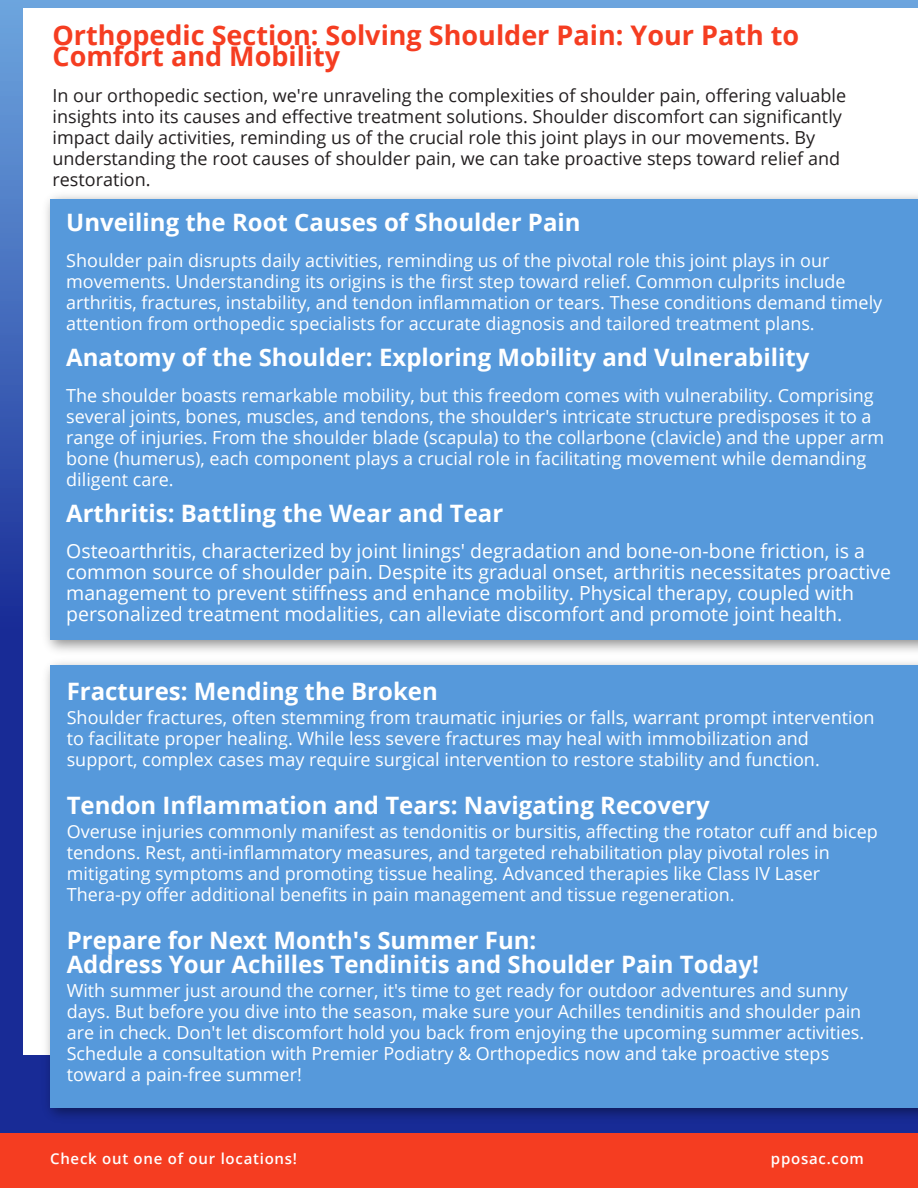
<style>
.page{position:relative;width:918px;height:1188px;background:#fff}
.page>*{position:absolute;margin:0;border:0;box-sizing:border-box;transform-origin:0 0}
.t1{font:700 27px/21px "Open Sans";color:#f53d21}
.t2{font:700 24px/24px "Open Sans";color:#fff}
.t3{font:19.5px/21px "Open Sans";color:#fff}
.t4{font:18px/21px "Open Sans";color:#fff}
.t5{font:18px/21px "Open Sans";color:#231f20}
.t6{font:600 15px "Open Sans";letter-spacing:.05em;color:#fff}
</style>
<div class="page">
<div style="left:0;top:658px;width:918px;height:476px;background:#182b96"></div>
<div style="left:0;top:1133px;width:918px;height:55px;background:#f53d21"></div>
<div style="left:0;top:0;width:918px;height:658px;background:linear-gradient(to bottom,#6ea7e0,#162894)"></div>
<div style="left:23px;top:8px;width:895px;height:1047px;background:#fff"></div>
<div style="left:50px;top:199px;width:868px;height:441px;background:#5699db"></div>
<img style="left:46px;top:653px;width:872px;height:464px">
<div style="left:50px;top:666px;width:868px;height:441px;background:#5699db"></div>
<h1 class="t1" style="left:52px;top:24px;width:748px">Orthopedic Section: Solving Shoulder Pain: Your Path to<br>Comfort and Mobility</h1>
<p class="t5" style="left:52px;top:84px;width:795px">In our orthopedic section, we're unraveling the complexities of shoulder pain, offering valuable insights into its causes and effective treatment solutions. Shoulder discomfort can significantly impact daily activities, reminding us of the crucial role this joint plays in our movements. By understanding the root causes of shoulder pain, we can take proactive steps toward relief and restoration.</p>
<h2 class="t2" style="left:66px;top:210px;width:516px">Unveiling the Root Causes of Shoulder Pain</h2>
<p class="t4" style="left:66px;top:250px;width:818px">Shoulder pain disrupts daily activities, reminding us of the pivotal role this joint plays in our movements. Understanding its origins is the first step toward relief. Common culprits include arthritis, fractures, instability, and tendon inflammation or tears. These conditions demand timely attention from orthopedic specialists for accurate diagnosis and tailored treatment plans.</p>
<h2 class="t2" style="left:66px;top:345px;width:745px">Anatomy of the Shoulder: Exploring Mobility and Vulnerability</h2>
<p class="t4" style="left:66px;top:385px;width:820px">The shoulder boasts remarkable mobility, but this freedom comes with vulnerability. Comprising several joints, bones, muscles, and tendons, the shoulder's intricate structure predisposes it to a range of injuries. From the shoulder blade (scapula) to the collarbone (clavicle) and the upper arm bone (humerus), each component plays a crucial role in facilitating movement while demanding diligent care.</p>
<h2 class="t2" style="left:66px;top:501px;width:439px">Arthritis: Battling the Wear and Tear</h2>
<p class="t3" style="left:66px;top:540px;width:826px">Osteoarthritis, characterized by joint linings' degradation and bone-on-bone friction, is a common source of shoulder pain. Despite its gradual onset, arthritis necessitates proactive management to prevent stiffness and enhance mobility. Physical therapy, coupled with personalized treatment modalities, can alleviate discomfort and promote joint health.</p>
<h2 class="t2" style="left:67px;top:679px;width:373px">Fractures: Mending the Broken</h2>
<p class="t4" style="left:67px;top:707px;width:809px">Shoulder fractures, often stemming from traumatic injuries or falls, warrant prompt intervention to facilitate proper healing. While less severe fractures may heal with immobilization and support, complex cases may require surgical intervention to restore stability and function.</p>
<h2 class="t2" style="left:67px;top:793px;width:645px">Tendon Inflammation and Tears: Navigating Recovery</h2>
<p class="t4" style="left:67px;top:821px;width:813px">Overuse injuries commonly manifest as tendonitis or bursitis, affecting the rotator cuff and bicep tendons. Rest, anti-inflammatory measures, and targeted rehabilitation play pivotal roles in mitigating symptoms and promoting tissue healing. Advanced therapies like Class IV Laser Thera-py offer additional benefits in pain management and tissue regeneration.</p>
<h2 class="t2" style="left:67px;top:928px;width:694px">Prepare for Next Month's Summer Fun:<br>Address Your Achilles Tendinitis and Shoulder Pain Today!</h2>
<p class="t4" style="left:67px;top:980px;width:799px">With summer just around the corner, it's time to get ready for outdoor adventures and sunny days. But before you dive into the season, make sure your Achilles tendinitis and shoulder pain are in check. Don't let discomfort hold you back from enjoying the upcoming summer activities.<br>Schedule a consultation with Premier Podiatry &amp; Orthopedics now and take proactive steps toward a pain-free summer!</p>
<p class="t6" style="left:50px;top:1149px;width:249px">Check out one of our locations!</p>
<p class="t6" style="left:771px;top:1149px;width:95px">pposac.com</p>
</div>
